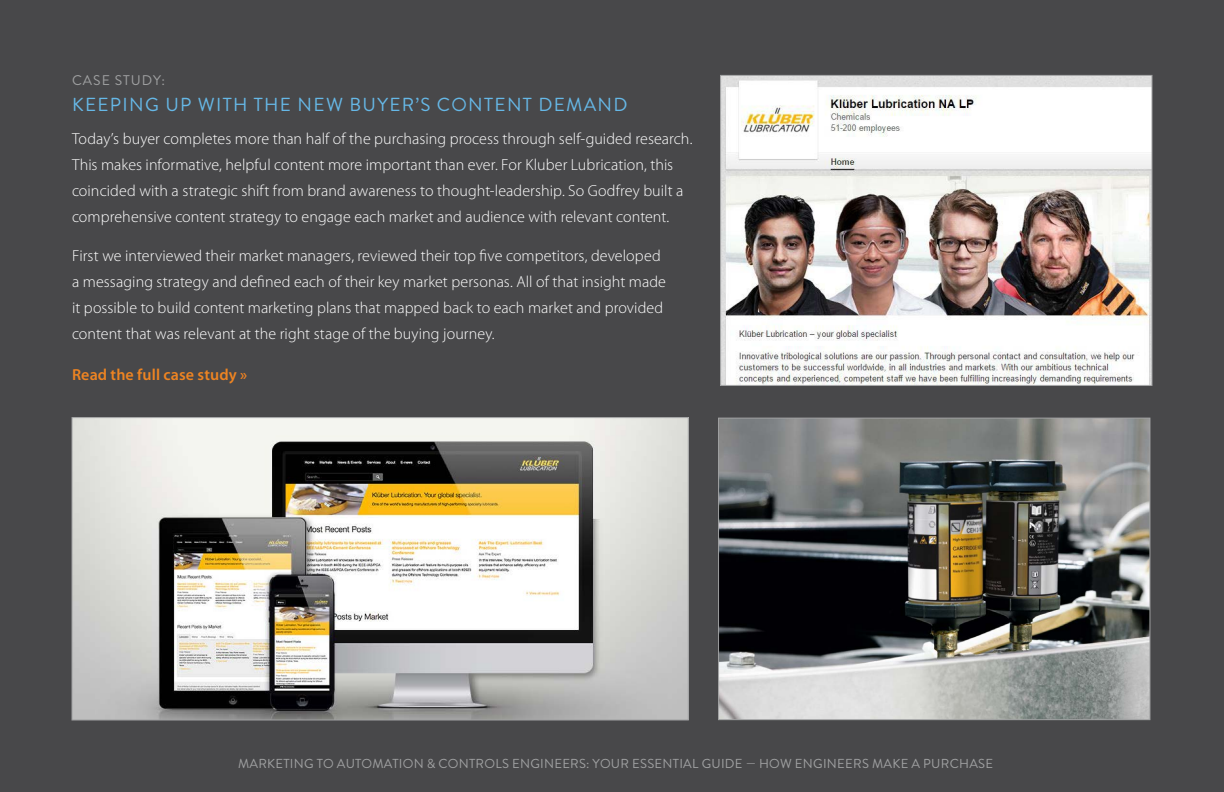
<style>
.page{position:relative;width:1224px;height:792px;background:#48484a}
.page>*{position:absolute;margin:0;border:0;box-sizing:border-box;transform-origin:0 0}
.t1{font:18.8px "Brandon Grotesque";letter-spacing:.07em;color:#66b8e7}
.t2{font:300 16px/26px "Myriad Pro";letter-spacing:.005em;color:#fff}
.t3{font:600 16px "Myriad Pro";letter-spacing:.01em;color:#ee8422}
.t4{font:14px "Brandon Grotesque";letter-spacing:.07em;color:#a0a1a2}
.t5{font:13px "Brandon Grotesque";letter-spacing:.02em;color:#a0a1a2}
.s1{color:#ee8222}
</style>
<div class="page">
<img style="left:74px;top:419px;width:613px;height:299px">
<img style="left:722px;top:77px;width:428px;height:307px">
<div style="left:720px;top:75px;width:432px;height:311px;border:1px solid #a0a1a2"></div>
<img style="left:720px;top:420px;width:428px;height:298px">
<div style="left:718px;top:418px;width:432px;height:302px;border:1px solid #a0a1a2"></div>
<p class="t4" style="left:72px;top:71px;width:95px">CASE STUDY:</p>
<p class="t1" style="left:72px;top:92px;width:557px">KEEPING UP WITH THE NEW BUYER’S CONTENT DEMAND</p>
<p class="t2" style="left:72px;top:126px;width:622px">Today’s buyer completes more than half of the purchasing process through self-guided research.<br>This makes informative, helpful content more important than ever. For Kluber Lubrication, this coincided with a strategic shift from brand awareness to thought-leadership. So Godfrey built a comprehensive content strategy to engage each market and audience with relevant content.</p>
<p class="t2" style="left:72px;top:243px;width:596px">First we interviewed their market managers, reviewed their top five competitors, developed a messaging strategy and defined each of their key market personas. All of that insight made it possible to build content marketing plans that mapped back to each market and provided content that was relevant at the right stage of the buying journey.</p>
<p class="t3" style="left:72px;top:366px;width:177px">Read the full case study <span class="s1">»</span></p>
<p class="t2" style="left:72px;top:129px;width:608px">become the top priority in all new marketing efforts. But they wanted to make a big difference without overextending their marketing investment. It was a good thing, in this case, that they had already accrued a substantial library of knowledge assets. So we built a strategy for Bosch Rexroth to organize and repackage all of this content as a powerful lead generation tool.</p>
<p class="t2" style="left:72px;top:246px;width:599px">Godfrey helped create customer resource kits that each focused on an industry topic (factory automation, hydraulics performance, etc.). Any requested kit would arrive at the customer’s or prospect’s address with a USB stick that brought them “knowledge assets” through a web-based interface.</p>
<p class="t5" style="left:238px;top:755px;width:757px">MARKETING TO AUTOMATION &amp; CONTROLS ENGINEERS: YOUR ESSENTIAL GUIDE — HOW ENGINEERS MAKE A PURCHASE</p>
</div>
